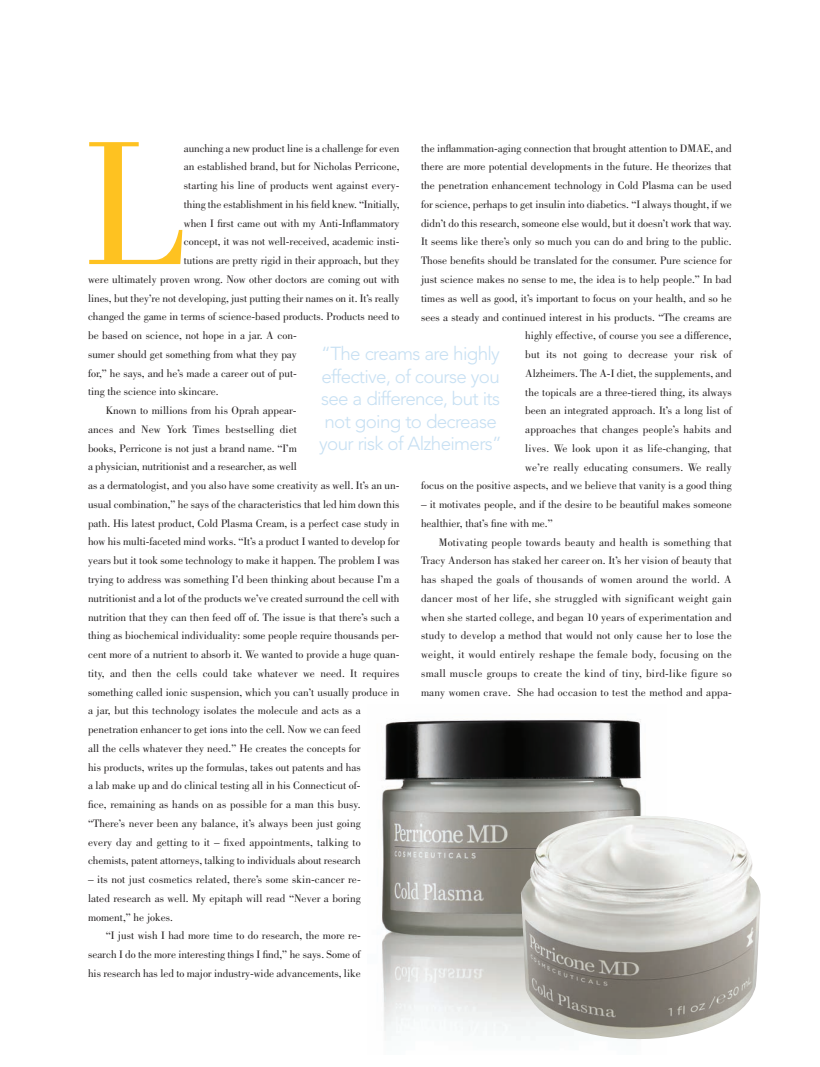
<style>
.page{position:relative;width:820px;height:1067px;background:#fff}
.page>*{position:absolute;margin:0;border:0;box-sizing:border-box;transform-origin:0 0}
.t1{font:182.5px "Bodoni";color:#fec221}
.t2{font:300 18.75px/22.5px "Avenir";letter-spacing:-.035em;color:#c7e0f3}
.t3{font:11.25px/18.8px "Bodoni";color:#231f20;text-align:justify}
</style>
<div class="page">
<svg style="left:382px;top:719px;width:379px;height:321px"></svg>
<h1 class="t1" style="left:83px;top:137px;width:103px">L</h1>
<p class="t3" style="left:184px;top:139px;width:217px">aunching a new product line is a challenge for even</p>
<p class="t3" style="left:421px;top:140px;width:312px;text-align:right">the inflammation-aging connection that brought attention to DMAE, and there are more potential developments in the future. He theorizes that the penetration enhancement technology in Cold Plasma can be used for science, perhaps to get insulin into diabetics. “I always thought, if we didn’t do this research, someone else would, but it doesn’t work that way.<br>It seems like there’s only so much you can do and bring to the public.<br>Those benefits should be translated for the consumer. Pure science for just science makes no sense to me, the idea is to help people.” In bad times as well as good, it’s important to focus on your health, and so he sees a steady and continued interest in his products. “The creams are highly effective, of course you see a difference,<br>but its not going to decrease your risk of<br>Alzheimers. The A-I diet, the supplements, and<br>the topicals are a three-tiered thing, its always<br>been an integrated approach. It’s a long list of<br>approaches that changes people’s habits and<br>lives. We look upon it as life-changing, that<br>we’re really educating consumers. We really<br>focus on the positive aspects, and we believe that vanity is a good thing</p>
<p class="t3" style="left:421px;top:496px;width:312px">– it motivates people, and if the desire to be beautiful makes someone healthier, that’s fine with me.”</p>
<p class="t3" style="left:421px;top:533px;width:312px;text-indent:18px">Motivating people towards beauty and health is something that Tracy Anderson has staked her career on. It’s her vision of beauty that has shaped the goals of thousands of women around the world. A dancer most of her life, she struggled with significant weight gain when she started college, and began 10 years of experimentation and study to develop a method that would not only cause her to lose the weight, it would entirely reshape the female body, focusing on the small muscle groups to create the kind of tiny, bird-like figure so many women crave. She had occasion to test the method and appa-</p>
<p class="t3" style="left:184px;top:158px;width:217px">an established brand, but for Nicholas Perricone,</p>
<p class="t3" style="left:184px;top:177px;width:217px">starting his line of products went against every-</p>
<p class="t3" style="left:184px;top:196px;width:217px">thing the establishment in his field knew. “Initially,</p>
<p class="t3" style="left:184px;top:214px;width:217px">when I first came out with my Anti-Inflammatory</p>
<p class="t3" style="left:184px;top:233px;width:217px">concept, it was not well-received, academic insti-</p>
<p class="t3" style="left:184px;top:252px;width:217px">tutions are pretty rigid in their approach, but they</p>
<p class="t3" style="left:88px;top:271px;width:313px">were ultimately proven wrong. Now other doctors are coming out with</p>
<p class="t3" style="left:88px;top:289px;width:313px">lines, but they’re not developing, just putting their names on it. It’s really</p>
<p class="t3" style="left:88px;top:308px;width:313px">changed the game in terms of science-based products. Products need to</p>
<p class="t3" style="left:88px;top:327px;width:210px">be based on science, not hope in a jar. A con-</p>
<p class="t3" style="left:88px;top:346px;width:210px">sumer should get something from what they pay</p>
<p class="t3" style="left:88px;top:364px;width:210px">for,” he says, and he’s made a career out of put-</p>
<p class="t3" style="left:88px;top:383px;width:132px">ting the science into skincare.</p>
<p class="t3" style="left:106px;top:402px;width:192px">Known to millions from his Oprah appear-</p>
<p class="t3" style="left:88px;top:421px;width:210px">ances and New York Times bestselling diet</p>
<p class="t3" style="left:88px;top:440px;width:210px">books, Perricone is not just a brand name. “I’m</p>
<p class="t3" style="left:88px;top:458px;width:210px">a physician, nutritionist and a researcher, as well</p>
<p class="t3" style="left:88px;top:477px;width:313px">as a dermatologist, and you also have some creativity as well. It’s an un-</p>
<p class="t3" style="left:88px;top:496px;width:313px">usual combination,” he says of the characteristics that led him down this</p>
<p class="t3" style="left:88px;top:515px;width:313px">path. His latest product, Cold Plasma Cream, is a perfect case study in</p>
<p class="t3" style="left:88px;top:533px;width:313px">how his multi-faceted mind works. “It’s a product I wanted to develop for</p>
<p class="t3" style="left:88px;top:552px;width:313px">years but it took some technology to make it happen. The problem I was</p>
<p class="t3" style="left:88px;top:571px;width:313px">trying to address was something I’d been thinking about because I’m a</p>
<p class="t3" style="left:88px;top:590px;width:313px">nutritionist and a lot of the products we’ve created surround the cell with</p>
<p class="t3" style="left:88px;top:608px;width:313px">nutrition that they can then feed off of. The issue is that there’s such a</p>
<p class="t3" style="left:88px;top:627px;width:312px">thing as biochemical individuality: some people require thousands per-</p>
<p class="t3" style="left:88px;top:646px;width:313px">cent more of a nutrient to absorb it. We wanted to provide a huge quan-</p>
<p class="t3" style="left:88px;top:665px;width:313px">tity, and then the cells could take whatever we need. It requires</p>
<p class="t3" style="left:88px;top:683px;width:313px">something called ionic suspension, which you can’t usually produce in</p>
<p class="t3" style="left:88px;top:702px;width:274px">a jar, but this technology isolates the molecule and acts as a</p>
<p class="t3" style="left:88px;top:721px;width:274px">penetration enhancer to get ions into the cell. Now we can feed</p>
<p class="t3" style="left:88px;top:740px;width:274px">all the cells whatever they need.” He creates the concepts for</p>
<p class="t3" style="left:88px;top:758px;width:274px">his products, writes up the formulas, takes out patents and has</p>
<p class="t3" style="left:88px;top:777px;width:274px">a lab make up and do clinical testing all in his Connecticut of-</p>
<p class="t3" style="left:88px;top:796px;width:274px">fice, remaining as hands on as possible for a man this busy.</p>
<p class="t3" style="left:88px;top:815px;width:274px">“There’s never been any balance, it’s always been just going</p>
<p class="t3" style="left:88px;top:833px;width:274px">every day and getting to it – fixed appointments, talking to</p>
<p class="t3" style="left:88px;top:852px;width:274px">chemists, patent attorneys, talking to individuals about research</p>
<p class="t3" style="left:88px;top:871px;width:274px">– its not just cosmetics related, there’s some skin-cancer re&shy;lated research as well. My epitaph will read “Never a boring moment,” he jokes.</p>
<p class="t3" style="left:88px;top:927px;width:274px;text-indent:18px">“I just wish I had more time to do research, the more re&shy;search I do the more interesting things I find,” he says. Some of his research has led to major industry-wide advancements, like</p>
<h2 class="t2" style="left:319px;top:344px;width:184px">“The creams are highly effective, of course you see a difference, but its not going to decrease your risk of Alzheimers”</h2>
</div>
